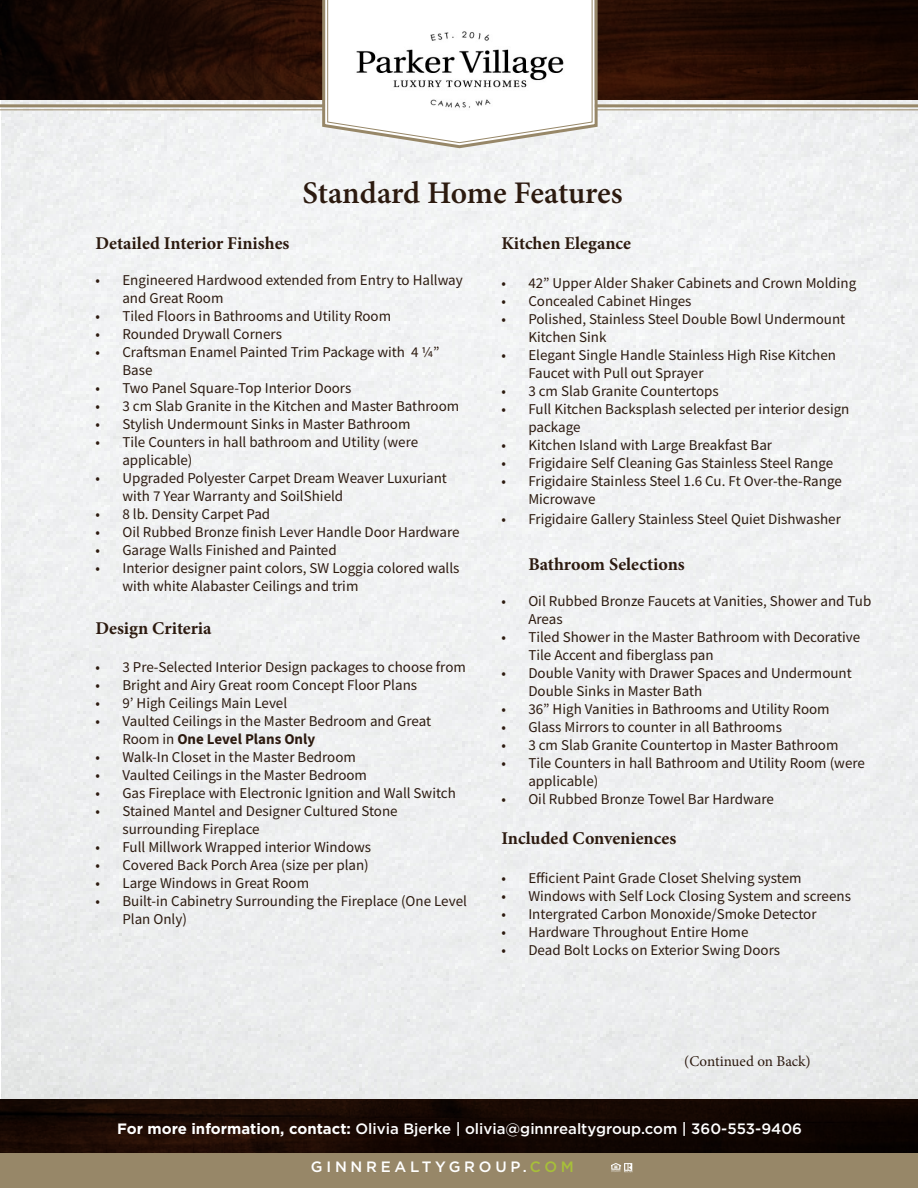
<style>
.page{position:relative;width:918px;height:1188px;background:#fff}
.page>*{position:absolute;margin:0;border:0;box-sizing:border-box;transform-origin:0 0}
.t1{font:600 31.5px "Minion Pro";letter-spacing:-.005em;color:#2c1a0f}
.t2{font:700 18px "Minion Pro";color:#2c1a0f}
.t3{font:15px/18px "Source Sans Pro";color:#2c1a0f}
.t4{font:500 15px "Gotham";color:#fff}
.t5{font:500 15px "Gotham";letter-spacing:.25em;color:#fff}
.t6{font:15px "Minion Pro";color:#2c1a0f}
.s1{font-weight:700}
.s2{color:#a7bf39}
</style>
<div class="page">
<div style="left:2px;top:99px;width:916px;height:1001px;background:#eff0f1"></div>
<div style="left:0;top:1145px;width:918px;height:43px;background:#978768"></div>
<img style="left:0;top:1100px;width:918px;height:53px">
<img style="left:0;top:0;width:918px;height:99px">
<hr style="left:0;top:104px;width:918px;height:3px;background:#978768">
<hr style="left:0;top:109px;width:918px;height:1px;background:#978768">
<svg style="left:611px;top:1163px;width:22px;height:9px"></svg>
<svg style="left:321px;top:0;width:279px;height:150px"></svg>
<p class="t1" style="left:303px;top:172px;width:322px">Standard Home Features</p>
<p class="t2" style="left:95px;top:230px;width:196px">Detailed Interior Finishes</p>
<p class="t3" style="left:122px;top:271px;width:342px;text-indent:-27px">• Engineered Hardwood extended from Entry to Hallway and Great Room</p>
<p class="t3" style="left:95px;top:307px;width:297px">• Tiled Floors in Bathrooms and Utility Room</p>
<p class="t3" style="left:95px;top:325px;width:188px">• Rounded Drywall Corners</p>
<p class="t3" style="left:122px;top:343px;width:319px;text-indent:-27px">• Craftsman Enamel Painted Trim Package with 4 ¼”<br>Base</p>
<p class="t3" style="left:95px;top:379px;width:258px">• Two Panel Square-Top Interior Doors</p>
<p class="t3" style="left:95px;top:397px;width:365px">• 3 cm Slab Granite in the Kitchen and Master Bathroom</p>
<p class="t3" style="left:95px;top:415px;width:317px">• Stylish Undermount Sinks in Master Bathroom</p>
<p class="t3" style="left:122px;top:433px;width:297px;text-indent:-27px">• Tile Counters in hall bathroom and Utility (were applicable)</p>
<p class="t3" style="left:122px;top:469px;width:326px;text-indent:-27px">• Upgraded Polyester Carpet Dream Weaver Luxuriant with 7 Year Warranty and SoilShield</p>
<p class="t3" style="left:95px;top:505px;width:176px">• 8 lb. Density Carpet Pad</p>
<p class="t3" style="left:95px;top:523px;width:366px">• Oil Rubbed Bronze finish Lever Handle Door Hardware</p>
<p class="t3" style="left:95px;top:541px;width:243px">• Garage Walls Finished and Painted</p>
<p class="t3" style="left:122px;top:559px;width:339px;text-indent:-27px">• Interior designer paint colors, SW Loggia colored walls with white Alabaster Ceilings and trim</p>
<p class="t2" style="left:95px;top:616px;width:118px">Design Criteria</p>
<p class="t3" style="left:95px;top:658px;width:372px">• 3 Pre-Selected Interior Design packages to choose from</p>
<p class="t3" style="left:95px;top:676px;width:323px">• Bright and Airy Great room Concept Floor Plans</p>
<p class="t3" style="left:95px;top:694px;width:193px">• 9’ High Ceilings Main Level</p>
<p class="t3" style="left:122px;top:712px;width:310px;text-indent:-27px">• Vaulted Ceilings in the Master Bedroom and Great<br>Room in <span class="s1">One Level Plans Only</span></p>
<p class="t3" style="left:95px;top:748px;width:262px">• Walk-In Closet in the Master Bedroom</p>
<p class="t3" style="left:95px;top:766px;width:273px">• Vaulted Ceilings in the Master Bedroom</p>
<p class="t3" style="left:95px;top:784px;width:362px">• Gas Fireplace with Electronic Ignition and Wall Switch</p>
<p class="t3" style="left:122px;top:802px;width:277px;text-indent:-27px">• Stained Mantel and Designer Cultured Stone surrounding Fireplace</p>
<p class="t3" style="left:95px;top:838px;width:277px">• Full Millwork Wrapped interior Windows</p>
<p class="t3" style="left:95px;top:856px;width:275px">• Covered Back Porch Area (size per plan)</p>
<p class="t3" style="left:95px;top:874px;width:215px">• Large Windows in Great Room</p>
<p class="t3" style="left:122px;top:892px;width:346px;text-indent:-27px">• Built-in Cabinetry Surrounding the Fireplace (One Level<br>Plan Only)</p>
<p class="t2" style="left:501px;top:230px;width:131px">Kitchen Elegance</p>
<p class="t3" style="left:501px;top:274px;width:356px">• 42” Upper Alder Shaker Cabinets and Crown Molding</p>
<p class="t3" style="left:501px;top:292px;width:192px">• Concealed Cabinet Hinges</p>
<p class="t3" style="left:528px;top:310px;width:319px;text-indent:-27px">• Polished, Stainless Steel Double Bowl Undermount<br>Kitchen Sink</p>
<p class="t3" style="left:528px;top:346px;width:309px;text-indent:-27px">• Elegant Single Handle Stainless High Rise Kitchen<br>Faucet with Pull out Sprayer</p>
<p class="t3" style="left:501px;top:382px;width:219px">• 3 cm Slab Granite Countertops</p>
<p class="t3" style="left:528px;top:400px;width:323px;text-indent:-27px">• Full Kitchen Backsplash selected per interior design package</p>
<p class="t3" style="left:501px;top:436px;width:272px">• Kitchen Island with Large Breakfast Bar</p>
<p class="t3" style="left:501px;top:454px;width:333px">• Frigidaire Self Cleaning Gas Stainless Steel Range</p>
<p class="t3" style="left:528px;top:472px;width:315px;text-indent:-27px">• Frigidaire Stainless Steel 1.6 Cu. Ft Over-the-Range<br>Microwave</p>
<p class="t3" style="left:501px;top:510px;width:341px">• Frigidaire Gallery Stainless Steel Quiet Dishwasher</p>
<p class="t2" style="left:528px;top:552px;width:158px">Bathroom Selections</p>
<p class="t3" style="left:528px;top:592px;width:345px;text-indent:-27px">• Oil Rubbed Bronze Faucets at Vanities, Shower and Tub<br>Areas</p>
<p class="t3" style="left:528px;top:628px;width:333px;text-indent:-27px">• Tiled Shower in the Master Bathroom with Decorative<br>Tile Accent and fiberglass pan</p>
<p class="t3" style="left:528px;top:664px;width:325px;text-indent:-27px">• Double Vanity with Drawer Spaces and Undermount<br>Double Sinks in Master Bath</p>
<p class="t3" style="left:501px;top:700px;width:330px">• 36” High Vanities in Bathrooms and Utility Room</p>
<p class="t3" style="left:501px;top:718px;width:282px">• Glass Mirrors to counter in all Bathrooms</p>
<p class="t3" style="left:501px;top:736px;width:339px">• 3 cm Slab Granite Countertop in Master Bathroom</p>
<p class="t3" style="left:528px;top:754px;width:338px;text-indent:-27px">• Tile Counters in hall Bathroom and Utility Room (were applicable)</p>
<p class="t3" style="left:501px;top:790px;width:274px">• Oil Rubbed Bronze Towel Bar Hardware</p>
<p class="t2" style="left:501px;top:825px;width:176px">Included Conveniences</p>
<p class="t3" style="left:501px;top:869px;width:302px">• Efficient Paint Grade Closet Shelving system</p>
<p class="t3" style="left:501px;top:887px;width:351px">• Windows with Self Lock Closing System and screens</p>
<p class="t3" style="left:501px;top:905px;width:317px">• Intergrated Carbon Monoxide/Smoke Detector</p>
<p class="t3" style="left:501px;top:923px;width:249px">• Hardware Throughout Entire Home</p>
<p class="t3" style="left:501px;top:941px;width:280px">• Dead Bolt Locks on Exterior Swing Doors</p>
<p class="t6" style="left:684px;top:1051px;width:128px">(Continued on Back)</p>
<p class="t4" style="left:117px;top:1119px;width:686px"><span class="s1">For more information, contact:</span> Olivia Bjerke | olivia@ginnrealtygroup.com | 360-553-9406</p>
<p class="t5" style="left:311px;top:1157px;width:265px">GINNREALTYGROUP.<span class="s2">COM</span></p>
</div>
